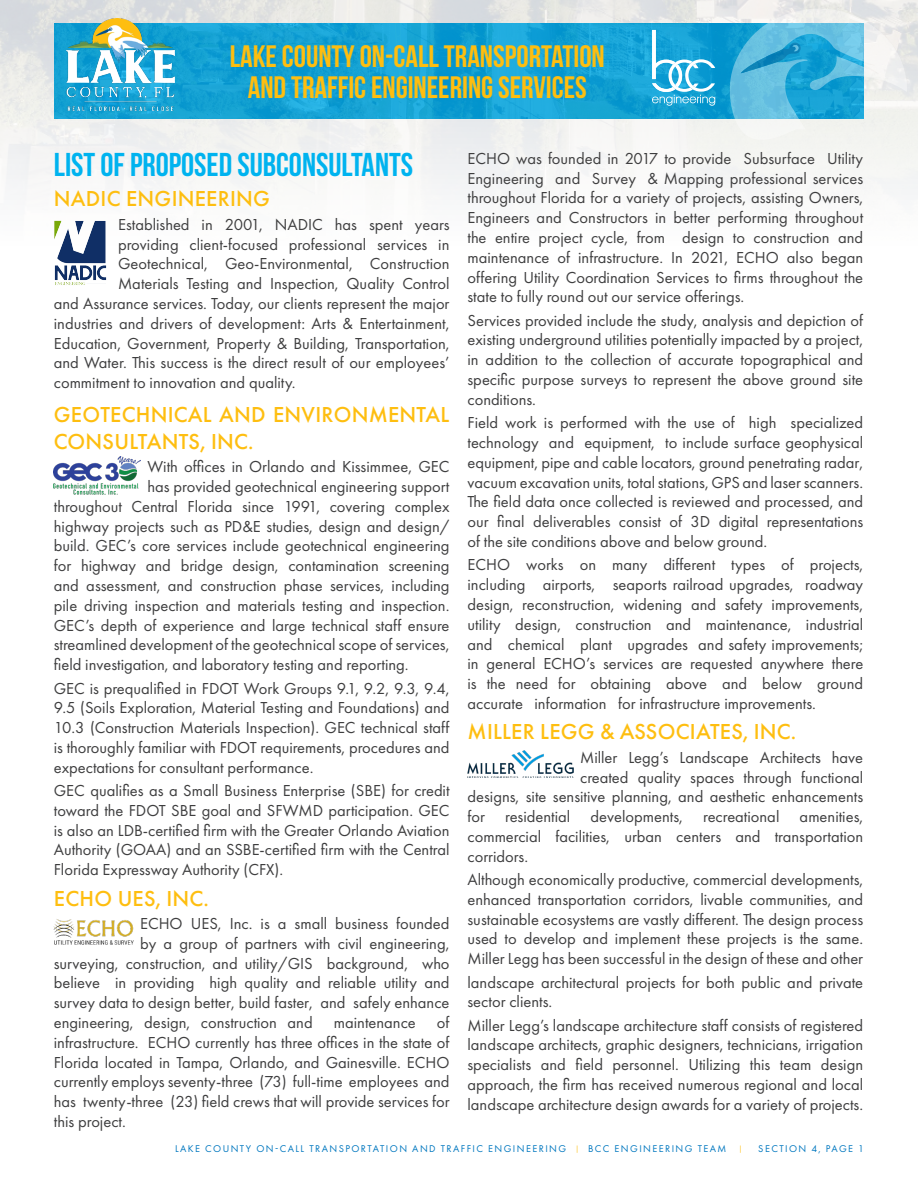
<style>
.page{position:relative;width:918px;height:1188px;background:#fff}
.page>*{position:absolute;margin:0;border:0;box-sizing:border-box;transform-origin:0 0}
.t1{font:700 33px "Bebas Neue";color:#00b3ef}
.t2{font:700 30.9px/30.9px "Bebas Neue";color:#febe10;text-align:center}
.t3{font:500 22.5px/27px "Futura PT";letter-spacing:.01em;color:#febe10}
.t4{font:16.5px/19.8px "Futura PT";color:#3e3e3f;text-align:justify}
.t5{font:10.2px "Futura PT";letter-spacing:.14em;color:#0177bf}
.s1{font-size:7.35px;color:#febe10}
</style>
<div class="page">
<img style="left:0;top:0;width:918px;height:195px">
<img style="left:55px;top:24px;width:674px;height:95px">
<svg style="left:729px;top:7px;width:178px;height:134px"></svg>
<img style="left:66px;top:18px;width:108px;height:93px">
<svg style="left:652px;top:30px;width:63px;height:76px;background:#44b4de"></svg>
<img style="left:468px;top:751px;width:105px;height:27px">
<img style="left:54px;top:220px;width:53px;height:65px">
<img style="left:54px;top:456px;width:87px;height:39px">
<img style="left:54px;top:919px;width:79px;height:26px">
<h2 class="t2" style="left:230px;top:40px;width:377px">LAKE COUNTY ON-CALL TRANSPORTATION<br>AND TRAFFIC ENGINEERING SERVICES</h2>
<p class="t1" style="left:54px;top:146px;width:361px">LIST OF PROPOSED SUBCONSULTANTS</p>
<p class="t3" style="left:54px;top:185px;width:218px">NADIC ENGINEERING</p>
<p class="t4" style="left:118px;top:214px;width:333px">Established in 2001, NADIC has spent years</p>
<p class="t4" style="left:118px;top:234px;width:333px">providing client-focused professional services in</p>
<p class="t4" style="left:118px;top:254px;width:333px">Geotechnical, Geo-Environmental, Construction</p>
<p class="t4" style="left:118px;top:274px;width:333px">Materials Testing and Inspection, Quality Control</p>
<p class="t4" style="left:54px;top:293px;width:397px">and Assurance services. Today, our clients represent the major</p>
<p class="t4" style="left:54px;top:313px;width:397px">industries and drivers of development: Arts &amp; Entertainment,</p>
<p class="t4" style="left:54px;top:333px;width:397px">Education, Government, Property &amp; Building, Transportation,</p>
<p class="t4" style="left:54px;top:353px;width:397px">and Water. This success is the direct result of our employees’</p>
<p class="t4" style="left:54px;top:373px;width:243px">commitment to innovation and quality.</p>
<p class="t3" style="left:54px;top:401px;width:397px">GEOTECHNICAL AND ENVIRONMENTAL<br>CONSULTANTS, INC.</p>
<p class="t4" style="left:147px;top:457px;width:303px">With offices in Orlando and Kissimmee, GEC</p>
<p class="t4" style="left:147px;top:477px;width:304px">has provided geotechnical engineering support</p>
<p class="t4" style="left:54px;top:496px;width:397px">throughout Central Florida since 1991, covering complex</p>
<p class="t4" style="left:54px;top:516px;width:397px">highway projects such as PD&amp;E studies, design and design/</p>
<p class="t4" style="left:54px;top:536px;width:397px">build. GEC’s core services include geotechnical engineering</p>
<p class="t4" style="left:54px;top:556px;width:397px">for highway and bridge design, contamination screening</p>
<p class="t4" style="left:54px;top:576px;width:397px">and assessment, and construction phase services, including</p>
<p class="t4" style="left:54px;top:595px;width:397px">pile driving inspection and materials testing and inspection.</p>
<p class="t4" style="left:54px;top:615px;width:397px">GEC’s depth of experience and large technical staff ensure</p>
<p class="t4" style="left:54px;top:635px;width:397px">streamlined development of the geotechnical scope of services,</p>
<p class="t4" style="left:54px;top:655px;width:356px">field investigation, and laboratory testing and reporting.</p>
<p class="t4" style="left:54px;top:678px;width:397px">GEC is prequalified in FDOT Work Groups 9.1, 9.2, 9.3, 9.4, 9.5 (Soils Exploration, Material Testing and Foundations) and 10.3 (Construction Materials Inspection). GEC technical staff is thoroughly familiar with FDOT requirements, procedures and expectations for consultant performance.</p>
<p class="t4" style="left:54px;top:781px;width:397px">GEC qualifies as a Small Business Enterprise (SBE) for credit toward the FDOT SBE goal and SFWMD participation. GEC is also an LDB-certified firm with the Greater Orlando Aviation Authority (GOAA) and an SSBE-certified firm with the Central Florida Expressway Authority (CFX).</p>
<p class="t3" style="left:54px;top:885px;width:157px">ECHO UES, INC.</p>
<p class="t4" style="left:140px;top:914px;width:311px">ECHO UES, Inc. is a small business founded</p>
<p class="t4" style="left:140px;top:933px;width:311px">by a group of partners with civil engineering,</p>
<p class="t4" style="left:54px;top:953px;width:397px">surveying, construction, and utility/GIS background, who</p>
<p class="t4" style="left:54px;top:973px;width:397px">believe in providing high quality and reliable utility and</p>
<p class="t4" style="left:54px;top:993px;width:397px">survey data to design better, build faster, and safely enhance</p>
<p class="t4" style="left:54px;top:1013px;width:260px">engineering, design, construction and</p>
<p class="t4" style="left:334px;top:1013px;width:83px">maintenance</p>
<p class="t4" style="left:54px;top:1013px;width:397px;text-indent:383px">of infrastructure. ECHO currently has three offices in the state of Florida located in Tampa, Orlando, and Gainesville. ECHO currently employs seventy-three (73) full-time employees and has twenty-three (23) field crews that will provide services for this project.</p>
<p class="t4" style="left:468px;top:148px;width:397px">ECHO was founded in 2017 to provide Subsurface Utility Engineering and Survey &amp; Mapping professional services throughout Florida for a variety of projects, assisting Owners, Engineers and Constructors in better performing throughout the entire project cycle, from design to construction and maintenance of infrastructure. In 2021, ECHO also began offering Utility Coordination Services to firms throughout the state to fully round out our service offerings.</p>
<p class="t4" style="left:468px;top:310px;width:397px">Services provided include the study, analysis and depiction of existing underground utilities potentially impacted by a project, in addition to the collection of accurate topographical and specific purpose surveys to represent the above ground site conditions.</p>
<p class="t4" style="left:468px;top:413px;width:397px">Field work is performed with the use of high specialized technology and equipment, to include surface geophysical equipment, pipe and cable locators, ground penetrating radar, vacuum excavation units, total stations, GPS and laser scanners.<br>The field data once collected is reviewed and processed, and our final deliverables consist of 3D digital representations of the site conditions above and below ground.</p>
<p class="t4" style="left:468px;top:555px;width:397px">ECHO works on many different types of projects, including airports, seaports railroad upgrades, roadway design, reconstruction, widening and safety improvements, utility design, construction and maintenance, industrial and chemical plant upgrades and safety improvements; in general ECHO’s services are requested anywhere there is the need for obtaining above and below ground accurate information for infrastructure improvements.</p>
<p class="t3" style="left:468px;top:718px;width:330px">MILLER LEGG &amp; ASSOCIATES, INC.</p>
<p class="t4" style="left:580px;top:747px;width:285px">Miller Legg’s Landscape Architects have</p>
<p class="t4" style="left:580px;top:767px;width:285px">created quality spaces through functional</p>
<p class="t4" style="left:468px;top:787px;width:397px">designs, site sensitive planning, and aesthetic enhancements</p>
<p class="t4" style="left:468px;top:807px;width:397px">for residential developments, recreational amenities,</p>
<p class="t4" style="left:468px;top:826px;width:397px">commercial facilities, urban centers and transportation</p>
<p class="t4" style="left:468px;top:846px;width:62px">corridors.</p>
<p class="t4" style="left:468px;top:870px;width:397px">Although economically productive, commercial developments, enhanced transportation corridors, livable communities, and sustainable ecosystems are vastly different. The design process used to develop and implement these projects is the same.<br>Miller Legg has been successful in the design of these and other</p>
<p class="t4" style="left:468px;top:972px;width:397px">landscape architectural projects for both public and private sector clients.</p>
<p class="t4" style="left:468px;top:1015px;width:397px">Miller Legg’s landscape architecture staff consists of registered landscape architects, graphic designers, technicians, irrigation specialists and field personnel. Utilizing this team design approach, the firm has received numerous regional and local landscape architecture design awards for a variety of projects.</p>
<p class="t5" style="left:175px;top:1143px;width:393px">LAKE COUNTY ON-CALL TRANSPORTATION AND TRAFFIC ENGINEERING</p>
<p class="t5" style="left:576px;top:1143px;width:168px"><span class="s1">|</span> BCC ENGINEERING TEAM <span class="s1">|</span></p>
<p class="t5" style="left:758px;top:1143px;width:107px">SECTION 4, PAGE 1</p>
</div>
